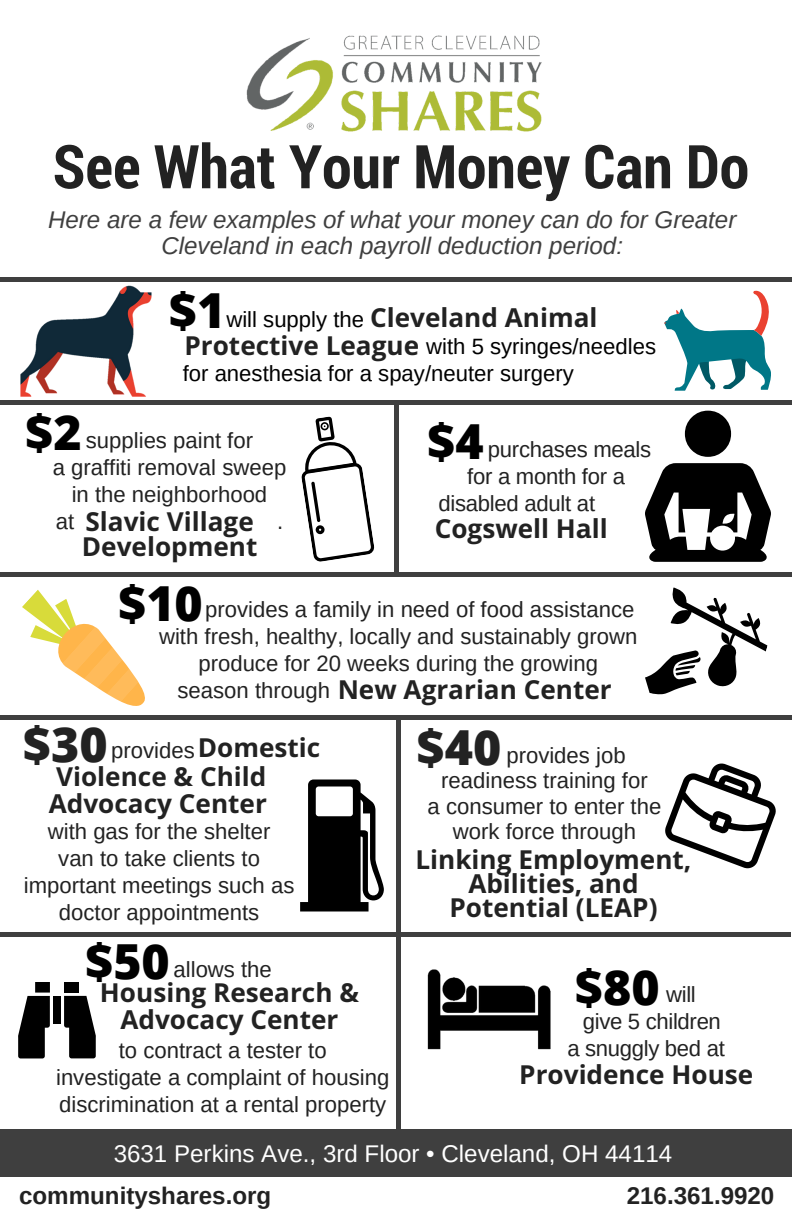
<style>
.page{position:relative;width:792px;height:1222px;background:#fff}
.page>*{position:absolute;margin:0;border:0;box-sizing:border-box;transform-origin:0 0}
.t1{font:700 60.4px "Roboto Condensed";color:#222}
.t2{font:800 48.4px "Open Sans";color:#000}
.t3{font:800 48.4px "Open Sans";color:#222}
.t4{font:700 26.2px/27px "Open Sans";color:#222;text-align:center}
.t5{font:italic 24.2px/25.6px "Arimo";color:#3f3f3f;text-align:center}
.t6{font:24.2px "Arimo";color:#fff}
.t7{font:700 24.2px "Arimo";color:#222}
.t8{font:22.2px/27px "Arimo";color:#222;text-align:center}
.t9{font:22.2px/27px "Arimo";color:#000}
.s1{font-family:"Arimo";font-weight:400;font-size:22.2px}
</style>
<div class="page">
<hr style="left:0;top:400px;width:792px;height:4px;background:#3f3f3f">
<svg style="left:645px;top:587px;width:123px;height:108px"></svg>
<img style="left:246px;top:35px;width:296px;height:97px">
<hr style="left:0;top:573px;width:792px;height:4px;background:#3f3f3f">
<div style="left:0;top:1129px;width:792px;height:48px;background:#3f3f3f"></div>
<hr style="left:0;top:933px;width:400px;height:4px;background:#3f3f3f">
<div style="left:394px;top:402px;width:5px;height:172px;background:#3f3f3f"></div>
<hr style="left:396px;top:718px;width:4px;height:424px;background:#3f3f3f">
<hr style="left:384px;top:933px;width:406px;height:4px;background:#3f3f3f">
<svg style="left:301px;top:416px;width:74px;height:146px"></svg>
<svg style="left:685px;top:411px;width:46px;height:46px"></svg>
<svg style="left:645px;top:463px;width:126px;height:99px"></svg>
<hr style="left:0;top:715px;width:792px;height:4px;background:#3f3f3f">
<svg style="left:665px;top:763px;width:111px;height:106px"></svg>
<svg style="left:300px;top:780px;width:84px;height:132px"></svg>
<div style="left:0;top:277px;width:792px;height:5px;background:#3f3f3f"></div>
<svg style="left:664px;top:290px;width:107px;height:101px"></svg>
<img style="left:20px;top:285px;width:132px;height:112px">
<img style="left:427px;top:969px;width:124px;height:81px">
<svg style="left:22px;top:590px;width:138px;height:130px"></svg>
<svg style="left:64px;top:996px;width:32px;height:62px"></svg>
<svg style="left:18px;top:982px;width:32px;height:76px"></svg>
<div style="left:53px;top:996px;width:8px;height:27px;background:#000"></div>
<div style="left:64px;top:982px;width:15px;height:11px;background:#000"></div>
<h1 class="t1" style="left:53px;top:125px;width:698px">See What Your Money Can Do</h1>
<p class="t5" style="left:48px;top:207px;width:690px">Here are a few examples of what your money can do for Greater<br>Cleveland in each payroll deduction period:</p>
<h2 class="t2" style="left:169px;top:276px;width:58px">$1</h2>
<p class="t4" style="left:184px;top:331px;width:236px">Protective League</p>
<p class="t4" style="left:370px;top:303px;width:229px">Cleveland Animal</p>
<p class="t9" style="left:226px;top:306px;width:139px">will supply the</p>
<p class="t9" style="left:183px;top:333px;width:475px;text-indent:243px">with 5 syringes/needles for anesthesia for a spay/neuter surgery</p>
<h2 class="t2" style="left:25px;top:398px;width:58px">$2</h2>
<p class="t8" style="left:53px;top:427px;width:235px">supplies paint for<br>a graffiti removal sweep in the neighborhood</p>
<p class="t4" style="left:56px;top:508px;width:229px;line-height:25.6px"><span class="s1">at</span> Slavic Village <span class="s1">.<br></span>Development</p>
<h2 class="t2" style="left:427px;top:407px;width:58px">$4</h2>
<p class="t8" style="left:488px;top:436px;width:165px">purchases meals</p>
<p class="t8" style="left:467px;top:463px;width:159px">for a month for a</p>
<p class="t8" style="left:438px;top:490px;width:158px">disabled adult at</p>
<p class="t4" style="left:435px;top:514px;width:175px">Cogswell Ha<span class="s1">.</span>ll</p>
<h2 class="t2" style="left:118px;top:569px;width:86px">$10</h2>
<p class="t8" style="left:205px;top:596px;width:431px">provides a family in need of food assistance</p>
<p class="t8" style="left:159px;top:623px;width:480px">with fresh, healthy, locally and sustainably grown</p>
<p class="t8" style="left:198px;top:650px;width:401px">produce for 20 weeks during the growing</p>
<p class="t8" style="left:178px;top:677px;width:154px">season through</p>
<p class="t4" style="left:338px;top:675px;width:276px">New Agrarian Center</p>
<h2 class="t3" style="left:23px;top:710px;width:86px">$30</h2>
<p class="t4" style="left:198px;top:733px;width:124px">Domestic</p>
<p class="t8" style="left:111px;top:737px;width:85px">provides</p>
<p class="t4" style="left:49px;top:763px;width:220px;text-align:left">Violence &amp; Child<br>Advocacy Center</p>
<p class="t8" style="left:24px;top:818px;width:272px">with gas for the shelter<br>van to take clients to important meetings such as doctor appointments</p>
<h2 class="t2" style="left:85px;top:927px;width:86px">$50</h2>
<p class="t8" style="left:174px;top:956px;width:100px">allows the</p>
<p class="t4" style="left:100px;top:979px;width:261px">Housing Research &amp;<br>Advocacy Center</p>
<p class="t8" style="left:56px;top:1037px;width:335px">to contract a tester to<br>investigate a complaint of housing discrimination at a rental property</p>
<h2 class="t3" style="left:417px;top:713px;width:86px">$40</h2>
<p class="t8" style="left:506px;top:742px;width:121px">provides job</p>
<p class="t8" style="left:441px;top:767px;width:208px">readiness training for</p>
<p class="t8" style="left:428px;top:793px;width:235px">a consumer to enter the</p>
<p class="t8" style="left:453px;top:818px;width:185px">work force through</p>
<p class="t4" style="left:415px;top:847px;width:278px;line-height:24px">Linking Employment,<br>Abilities, and<br>Potential (LEAP)</p>
<h2 class="t2" style="left:575px;top:953px;width:86px">$80</h2>
<p class="t8" style="left:666px;top:981px;width:31px">will</p>
<p class="t8" style="left:583px;top:1008px;width:140px">give 5 children</p>
<p class="t8" style="left:567px;top:1035px;width:159px">a snuggly bed at</p>
<p class="t4" style="left:519px;top:1061px;width:236px">Providence House</p>
<p class="t6" style="left:114px;top:1140px;width:560px">3631 Perkins Ave., 3rd Floor • Cleveland, OH 44114</p>
<p class="t7" style="left:19px;top:1182px;width:254px">communityshares.org</p>
<p class="t7" style="left:627px;top:1182px;width:149px">216.361.9920</p>
</div>
